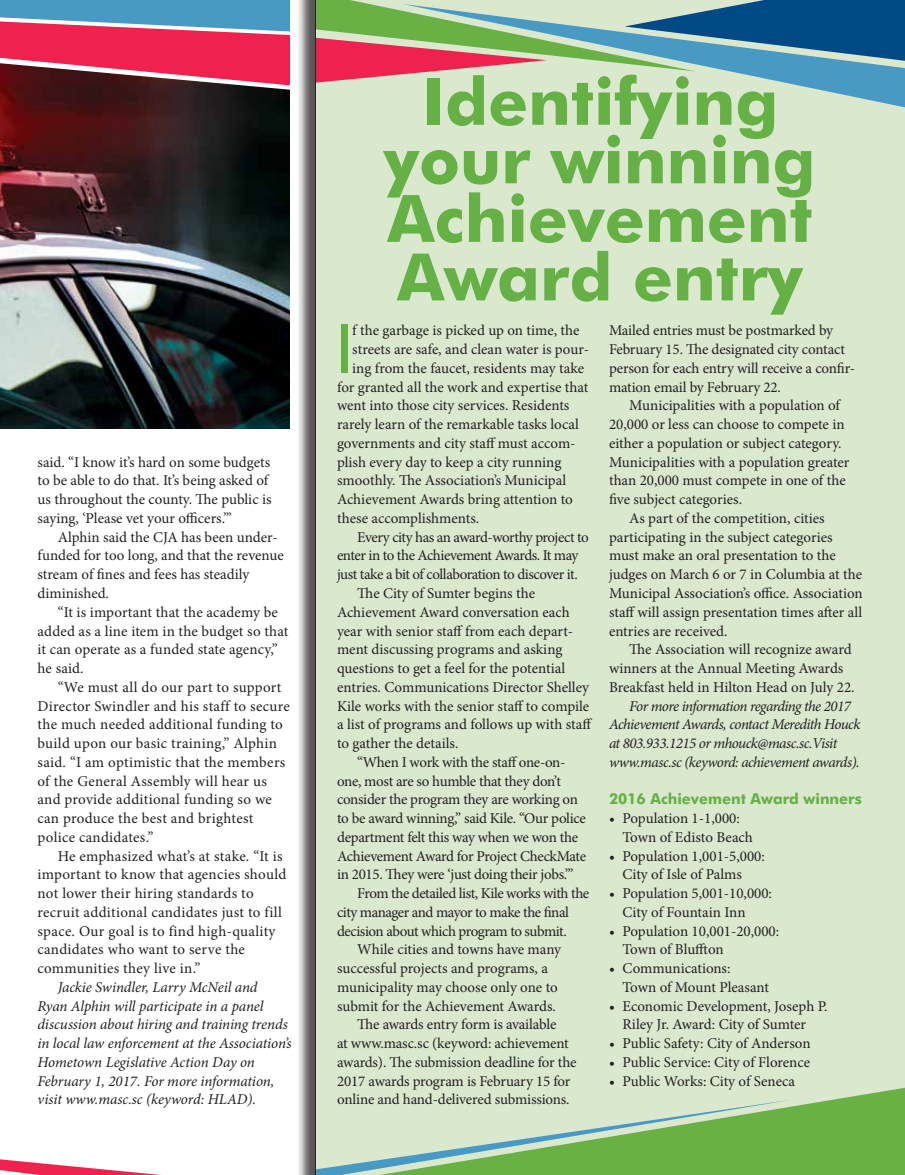
<style>
.page{position:relative;width:905px;height:1175px;background:#fff}
.page>*{position:absolute;margin:0;border:0;box-sizing:border-box;transform-origin:0 0}
.t1{font:500 condensed 67.65px "Futura BT";color:#66b145}
.t2{font:700 65.4px/58.5px "Futura BT";color:#66b145;text-align:center}
.t3{font:15px/18.8px "Minion Pro";letter-spacing:-.005em;color:#231f20}
.t4{font:15px/18.8px "Minion Pro";letter-spacing:.02em;color:#231f20}
.t5{font:italic 15px/18.8px "Minion Pro";letter-spacing:-.015em;color:#231f20}
.t6{font:15px "Minion Pro";letter-spacing:-.035em;color:#231f20}
.t7{font:15px "Minion Pro";letter-spacing:-.025em;color:#231f20}
.t8{font:italic 15px/18.8px "Minion Pro";letter-spacing:-.035em;color:#231f20}
.t9{font:15px "Minion Pro";letter-spacing:-.03em;color:#231f20}
.t10{font:700 15px "Futura BT";color:#66b145}
</style>
<div class="page">
<img style="left:0;top:90px;width:289px;height:338px">
<svg style="left:0;top:0;width:290px;height:90px;background:#a85575"></svg>
<div style="left:296px;top:0;width:608px;height:1174px;background:#231f20;opacity:.75"></div>
<div style="left:316px;top:0;width:588px;height:1174px;background:#dae8ce"></div>
<svg style="left:787px;top:83px;width:117px;height:24px"></svg>
<svg style="left:316px;top:0;width:588px;height:83px"></svg>
<svg style="left:791px;top:1088px;width:113px;height:86px;background:#75b653"></svg>
<svg style="left:0;top:1087px;width:791px;height:87px"></svg>
<hr style="left:315px;top:0;width:1px;height:1174px;background:#231f20">
<p class="t3" style="left:38px;top:452px;width:235px">said. “I know it’s hard on some budgets to be able to do that. It’s being asked of us throughout the county. The public is saying, ‘Please vet your officers.’”</p>
<p class="t3" style="left:38px;top:527px;width:248px;text-indent:20px">Alphin said the CJA has been under&shy;funded for too long, and that the revenue stream of fines and fees has steadily diminished.</p>
<p class="t3" style="left:38px;top:602px;width:252px;text-indent:20px">“It is important that the academy be added as a line item in the budget so that it can operate as a funded state agency,” he said.</p>
<p class="t4" style="left:38px;top:677px;width:254px;text-indent:20px">“We must all do our part to support Director Swindler and his staff to secure the much needed additional funding to build upon our basic training,” Alphin said. “I am optimistic that the members of the General Assembly will hear us and provide additional funding so we can produce the best and brightest police candidates.”</p>
<p class="t4" style="left:38px;top:846px;width:250px;text-indent:20px">He emphasized what’s at stake. “It is important to know that agencies should not lower their hiring standards to recruit additional candidates just to fill space. Our goal is to find high-quality candidates who want to serve the communities they live in.”</p>
<p class="t5" style="left:38px;top:977px;width:256px;text-indent:20px">Jackie Swindler, Larry McNeil and<br>Ryan Alphin will participate in a panel discussion about hiring and training trends in local law enforcement at the Association’s Hometown Legislative Action Day on February 1, 2017. For more information, visit www.masc.sc (keyword: HLAD).</p>
<h2 class="t2" style="left:384px;top:72px;width:433px">Identifying your winning<br>Achievement<br>Award entry</h2>
<h1 class="t1" style="left:337px;top:308px;width:17px">I</h1>
<p class="t3" style="left:352px;top:321px;width:229px">f the garbage is picked up on time, the</p>
<p class="t3" style="left:352px;top:340px;width:238px">streets are safe, and clean water is pour-</p>
<p class="t3" style="left:352px;top:359px;width:233px">ing from the faucet, residents may take</p>
<p class="t3" style="left:337px;top:377px;width:253px">for granted all the work and expertise that</p>
<p class="t3" style="left:337px;top:396px;width:234px">went into those city services. Residents</p>
<p class="t3" style="left:337px;top:415px;width:243px">rarely learn of the remarkable tasks local</p>
<p class="t3" style="left:337px;top:434px;width:240px">governments and city staff must accom-</p>
<p class="t3" style="left:337px;top:452px;width:226px">plish every day to keep a city running</p>
<p class="t3" style="left:337px;top:471px;width:231px">smoothly. The Association’s Municipal</p>
<p class="t3" style="left:337px;top:490px;width:237px">Achievement Awards bring attention to</p>
<p class="t3" style="left:337px;top:509px;width:144px">these accomplishments.</p>
<p class="t6" style="left:357px;top:527px;width:233px">Every city has an award-worthy project to</p>
<p class="t6" style="left:337px;top:545px;width:243px">enter in to the Achievement Awards. It may</p>
<p class="t6" style="left:337px;top:564px;width:242px">just take a bit of collaboration to discover it.</p>
<p class="t3" style="left:357px;top:584px;width:179px">The City of Sumter begins the</p>
<p class="t3" style="left:337px;top:602px;width:234px">Achievement Award conversation each</p>
<p class="t3" style="left:337px;top:621px;width:238px">year with senior staff from each depart-</p>
<p class="t3" style="left:337px;top:640px;width:227px">ment discussing programs and asking</p>
<p class="t3" style="left:337px;top:659px;width:230px">questions to get a feel for the potential</p>
<p class="t3" style="left:337px;top:677px;width:253px">entries. Communications Director Shelley</p>
<p class="t3" style="left:337px;top:696px;width:254px">Kile works with the senior staff to compile</p>
<p class="t3" style="left:337px;top:715px;width:257px">a list of programs and follows up with staff</p>
<p class="t3" style="left:337px;top:734px;width:123px">to gather the details.</p>
<p class="t7" style="left:357px;top:752px;width:210px">“When I work with the staff one-on-</p>
<p class="t7" style="left:337px;top:770px;width:225px">one, most are so humble that they don’t</p>
<p class="t7" style="left:337px;top:789px;width:242px">consider the program they are working on</p>
<p class="t3" style="left:337px;top:809px;width:250px">to be award winning,” said Kile. “Our police</p>
<p class="t7" style="left:337px;top:827px;width:242px">department felt this way when we won the</p>
<p class="t7" style="left:337px;top:845px;width:250px">Achievement Award for Project CheckMate</p>
<p class="t3" style="left:337px;top:865px;width:238px">in 2015. They were ‘just doing their jobs.’”</p>
<p class="t9" style="left:357px;top:883px;width:233px">From the detailed list, Kile works with the</p>
<p class="t6" style="left:337px;top:902px;width:233px">city manager and mayor to make the final</p>
<p class="t6" style="left:337px;top:920px;width:231px">decision about which program to submit.</p>
<p class="t3" style="left:357px;top:940px;width:205px">While cities and towns have many</p>
<p class="t3" style="left:337px;top:959px;width:212px">successful projects and programs, a</p>
<p class="t3" style="left:337px;top:977px;width:222px">municipality may choose only one to</p>
<p class="t3" style="left:337px;top:996px;width:220px">submit for the Achievement Awards.</p>
<p class="t3" style="left:357px;top:1015px;width:201px">The awards entry form is available</p>
<p class="t3" style="left:337px;top:1034px;width:233px">at www.masc.sc (keyword: achievement</p>
<p class="t3" style="left:337px;top:1052px;width:241px">awards). The submission deadline for the</p>
<p class="t3" style="left:337px;top:1071px;width:235px">2017 awards program is February 15 for</p>
<p class="t3" style="left:337px;top:1090px;width:234px">online and hand-delivered submissions.</p>
<p class="t3" style="left:609px;top:321px;width:248px">Mailed entries must be postmarked by February 15. The designated city contact person for each entry will receive a confir&shy;mation email by February 22.</p>
<p class="t3" style="left:629px;top:396px;width:212px">Municipalities with a population of</p>
<p class="t3" style="left:609px;top:415px;width:237px">20,000 or less can choose to compete in</p>
<p class="t3" style="left:609px;top:434px;width:234px">either a population or subject category.</p>
<p class="t3" style="left:609px;top:452px;width:242px">Municipalities with a population greater</p>
<p class="t3" style="left:609px;top:471px;width:238px">than 20,000 must compete in one of the</p>
<p class="t3" style="left:609px;top:490px;width:135px">five subject categories.</p>
<p class="t3" style="left:629px;top:509px;width:197px">As part of the competition, cities</p>
<p class="t3" style="left:609px;top:527px;width:225px">participating in the subject categories</p>
<p class="t3" style="left:609px;top:546px;width:228px">must make an oral presentation to the</p>
<p class="t3" style="left:609px;top:565px;width:254px">judges on March 6 or 7 in Columbia at the</p>
<p class="t3" style="left:609px;top:584px;width:255px">Municipal Association’s office. Association</p>
<p class="t3" style="left:609px;top:602px;width:255px">staff will assign presentation times after all</p>
<p class="t3" style="left:609px;top:621px;width:120px">entries are received.</p>
<p class="t3" style="left:629px;top:640px;width:224px">The Association will recognize award</p>
<p class="t3" style="left:609px;top:659px;width:236px">winners at the Annual Meeting Awards</p>
<p class="t3" style="left:609px;top:677px;width:247px">Breakfast held in Hilton Head on July 22.</p>
<p class="t8" style="left:609px;top:696px;width:253px;text-indent:20px">For more information regarding the 2017<br>Achievement Awards, contact Meredith Houck at 803.933.1215 or mhouck@masc.sc.Visit www.masc.sc (keyword: achievement awards).</p>
<p class="t10" style="left:609px;top:790px;width:254px">2016 Achievement Award winners</p>
<p class="t3" style="left:622px;top:809px;width:132px;text-indent:-14px">• Population 1-1,000:<br>Town of Edisto Beach</p>
<p class="t3" style="left:622px;top:846px;width:144px;text-indent:-14px">• Population 1,001-5,000:<br>City of Isle of Palms</p>
<p class="t3" style="left:622px;top:884px;width:151px;text-indent:-14px">• Population 5,001-10,000:<br>City of Fountain Inn</p>
<p class="t3" style="left:622px;top:921px;width:158px;text-indent:-14px">• Population 10,001-20,000:<br>Town of Bluffton</p>
<p class="t3" style="left:622px;top:959px;width:148px;text-indent:-14px">• Communications:<br>Town of Mount Pleasant</p>
<p class="t3" style="left:609px;top:996px;width:220px;text-align:center">• Economic Development, Joseph P.<br>Riley Jr. Award: City of Sumter</p>
<p class="t3" style="left:609px;top:1034px;width:203px">• Public Safety: City of Anderson</p>
<p class="t3" style="left:609px;top:1052px;width:203px">• Public Service: City of Florence</p>
<p class="t3" style="left:609px;top:1071px;width:188px">• Public Works: City of Seneca</p>
</div>
